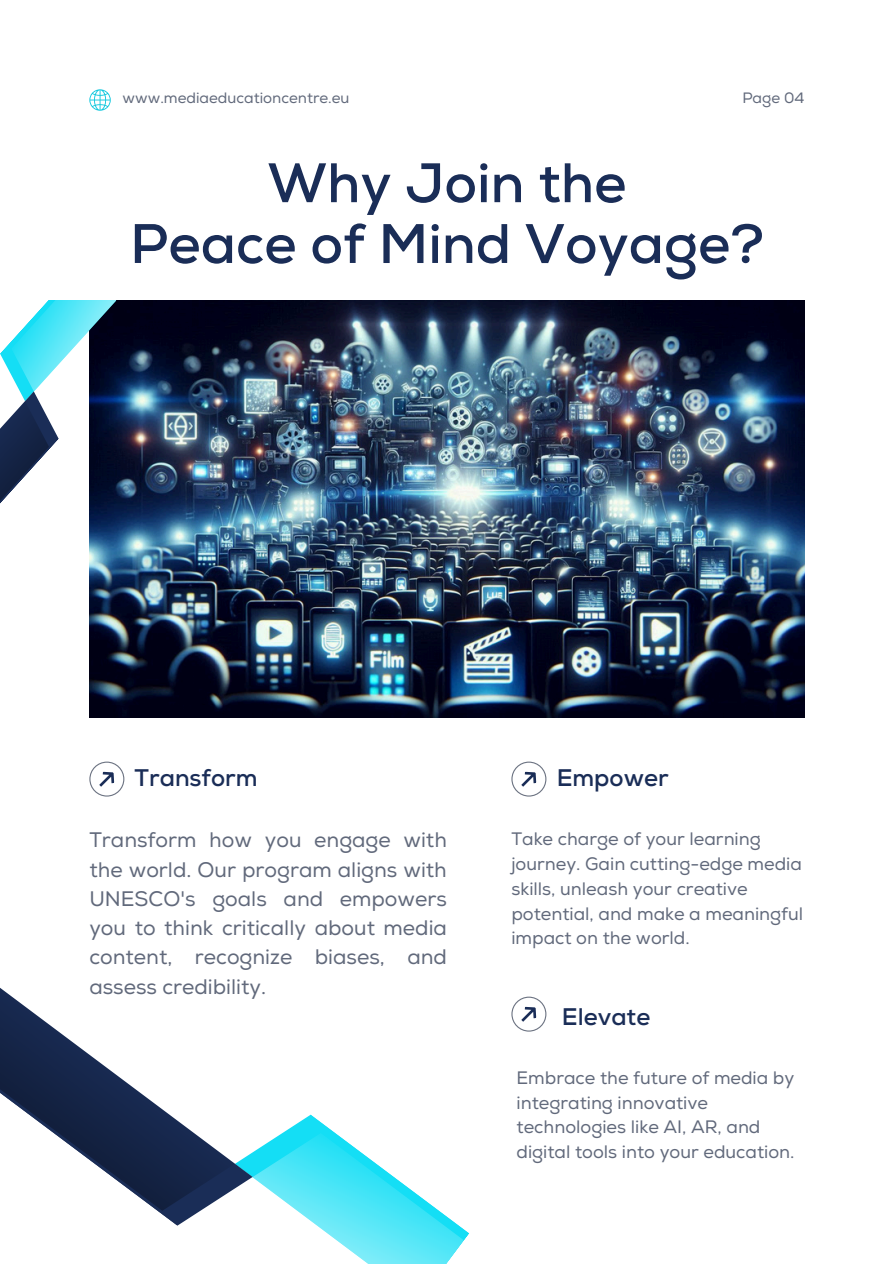
<style>
.page{position:relative;width:894px;height:1264px;background:#fff}
.page>*{position:absolute;margin:0;border:0;box-sizing:border-box;transform-origin:0 0}
.t1{font:700 55.5px/60.8px "Nexa";color:#1a2d57;text-align:center}
.t2{font:700 24px "Nexa";color:#1a2d57}
.t3{font:21px/29.2px "Nexa";color:#61697b;text-align:justify}
.t4{font:18px/24.8px "Nexa";color:#61697b}
.t5{font:15px "Nexa";color:#61697b}
</style>
<div class="page">
<img style="left:89px;top:300px;width:715px;height:417px">
<svg style="left:0;top:300px;width:116px;height:357px"></svg>
<svg style="left:511px;top:761px;width:35px;height:35px"></svg>
<svg style="left:89px;top:761px;width:35px;height:35px"></svg>
<svg style="left:511px;top:996px;width:35px;height:35px"></svg>
<svg style="left:89px;top:89px;width:22px;height:22px"></svg>
<svg style="left:252px;top:1114px;width:217px;height:149px"></svg>
<svg style="left:235px;top:1153px;width:17px;height:36px"></svg>
<svg style="left:0;top:988px;width:235px;height:238px"></svg>
<p class="t5" style="left:122px;top:89px;width:228px">www.mediaeducationcentre.eu</p>
<h2 class="t5" style="left:742px;top:89px;width:63px">Page 04</h2>
<p class="t1" style="left:130px;top:154px;width:635px">Why Join the<br>Peace of Mind Voyage?</p>
<h1 class="t2" style="left:135px;top:764px;width:124px">Transform</h1>
<p class="t2" style="left:556px;top:764px;width:113px">Empower</p>
<p class="t3" style="left:89px;top:826px;width:359px">Transform how you engage with the world. Our program aligns with UNESCO's goals and empowers you to think critically about media content, recognize biases, and assess credibility.</p>
<p class="t4" style="left:511px;top:827px;width:293px">Take charge of your learning journey. Gain cutting-edge media skills, unleash your creative potential, and make a meaningful impact on the world.</p>
<p class="t2" style="left:561px;top:1002px;width:90px">Elevate</p>
<p class="t4" style="left:516px;top:1065px;width:279px">Embrace the future of media by integrating innovative technologies like AI, AR, and digital tools into your education.</p>
</div>
